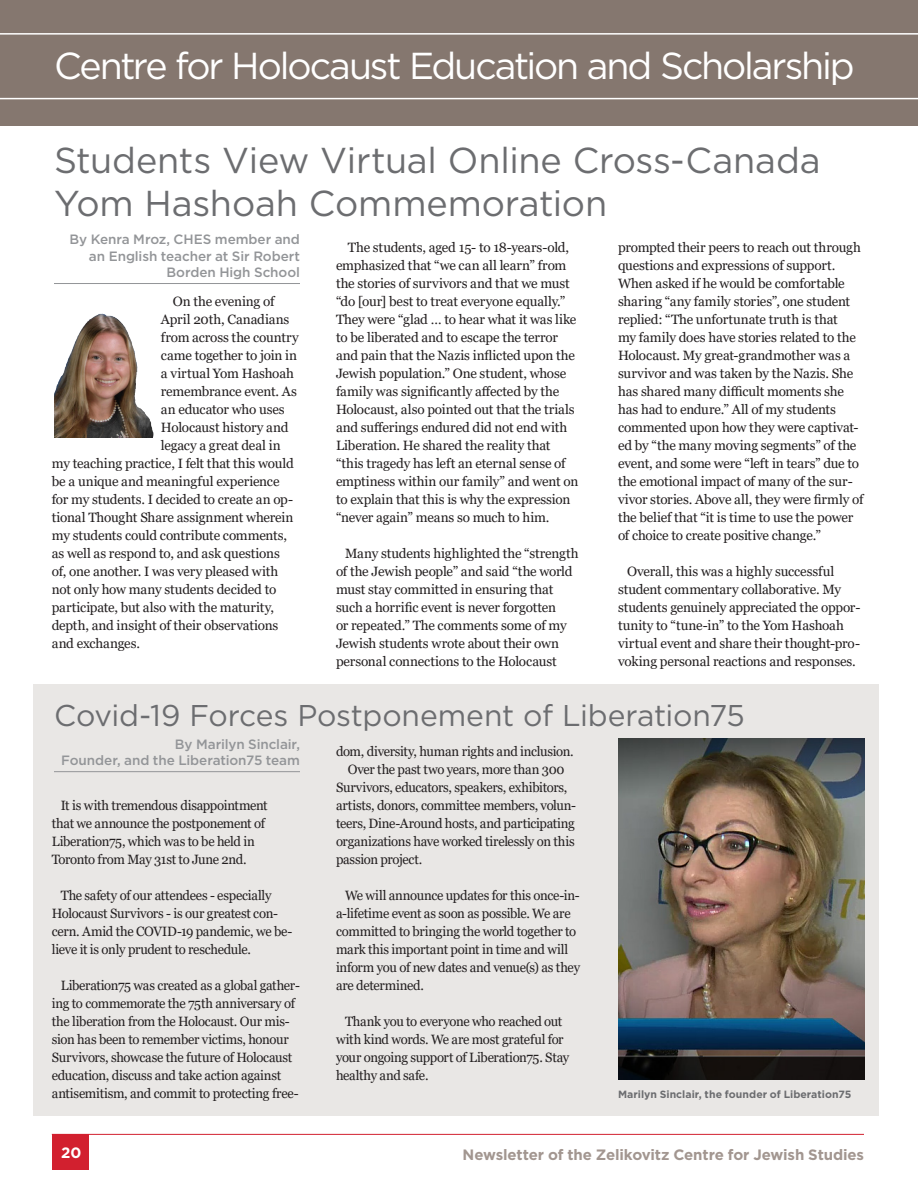
<style>
.page{position:relative;width:918px;height:1188px;background:#fff}
.page>*{position:absolute;margin:0;border:0;box-sizing:border-box;transform-origin:0 0}
.title_GM{font:37.5px "Gotham";letter-spacing:-.055em;color:#fff}
.headline{font:36px/43.2px "Gotham";letter-spacing:-.005em;color:#6c6d70}
.headline-2{font:30px "Gotham";letter-spacing:-.01em;color:#6c6d70}
.t1{font:700 15px "Gotham";letter-spacing:-.01em;color:#a29690}
.t2{font:700 15px "Gotham";color:#fff}
.body{font:13.5px/18px "Georgia";letter-spacing:-.015em;color:#231f20}
.By-line{font:500 13.5px/16.5px "Gotham";letter-spacing:-.005em;color:#939598;text-align:right}
.t3{font:700 10.5px "Gotham";letter-spacing:.005em;color:#6c6d70}
</style>
<div class="page">
<div style="left:0;top:0;width:918px;height:126px;background:#85776f"></div>
<hr style="left:0;top:98px;width:918px;height:1px;background:#fff">
<hr style="left:0;top:33px;width:918px;height:2px;background:#fff">
<hr style="left:54px;top:283px;width:246px;height:1px;background:#939598">
<img style="left:54px;top:314px;width:99px;height:124px">
<div style="left:33px;top:684px;width:846px;height:432px;background:#e9e7e5"></div>
<hr style="left:54px;top:771px;width:246px;height:1px;background:#939598">
<img style="left:618px;top:738px;width:247px;height:342px">
<div style="left:52px;top:1134px;width:36px;height:35px;background:#d2202f"></div>
<hr style="left:52px;top:1134px;width:812px;height:1px;background:#d2202f">
<p class="title_GM" style="left:54px;top:41px;width:802px">Centre for Holocaust Education and Scholarship</p>
<p class="headline" style="left:54px;top:138px;width:768px">Students View Virtual Online Cross-Canada<br>Yom Hashoah Commemoration</p>
<p class="By-line" style="left:70px;top:231px;width:232px">By Kenra Mroz, CHES member and an English teacher at Sir Robert<br>Borden High School</p>
<p class="body" style="left:336px;top:239px;width:244px;text-indent:12px">The students, aged 15- to 18-years-old, emphasized that “we can all learn” from the stories of survivors and that we must “do [our] best to treat everyone equally.” They were “glad … to hear what it was like to be liberated and to escape the terror and pain that the Nazis inflicted upon the Jewish population.” One student, whose family was significantly affected by the Holocaust, also pointed out that the trials and sufferings endured did not end with Liberation. He shared the reality that “this tragedy has left an eternal sense of emptiness within our family” and went on to explain that this is why the expression “never again” means so much to him.</p>
<p class="body" style="left:336px;top:545px;width:244px;text-indent:9px">Many students highlighted the “strength of the Jewish people” and said “the world must stay committed in ensuring that such a horrific event is never forgotten<br>or repeated.” The comments some of my Jewish students wrote about their own personal connections to the Holocaust</p>
<p class="body" style="left:618px;top:239px;width:247px">prompted their peers to reach out through questions and expressions of support.<br>When asked if he would be comfortable sharing “any family stories”, one student replied: “The unfortunate truth is that<br>my family does have stories related to the Holocaust. My great-grandmother was a survivor and was taken by the Nazis. She has shared many difficult moments she has had to endure.” All of my students commented upon how they were captivat&shy;ed by “the many moving segments” of the event, and some were “left in tears” due to the emotional impact of many of the sur&shy;vivor stories. Above all, they were firmly of the belief that “it is time to use the power of choice to create positive change.”</p>
<p class="body" style="left:618px;top:563px;width:244px;text-indent:9px">Overall, this was a highly successful student commentary collaborative. My students genuinely appreciated the oppor&shy;tunity to “tune-in” to the Yom Hashoah virtual event and share their thought-pro&shy;voking personal reactions and responses.</p>
<p class="body" style="left:173px;top:293px;width:103px">On the evening of</p>
<p class="body" style="left:161px;top:311px;width:130px">April 20th, Canadians</p>
<p class="body" style="left:161px;top:329px;width:139px">from across the country</p>
<p class="body" style="left:161px;top:347px;width:138px">came together to join in</p>
<p class="body" style="left:161px;top:365px;width:135px">a virtual Yom Hashoah</p>
<p class="body" style="left:161px;top:383px;width:138px">remembrance event. As</p>
<p class="body" style="left:161px;top:401px;width:125px">an educator who uses</p>
<p class="body" style="left:161px;top:419px;width:129px">Holocaust history and</p>
<p class="body" style="left:161px;top:437px;width:121px">legacy a great deal in</p>
<p class="body" style="left:52px;top:455px;width:244px">my teaching practice, I felt that this would</p>
<p class="body" style="left:52px;top:473px;width:229px">be a unique and meaningful experience</p>
<p class="body" style="left:52px;top:491px;width:243px">for my students. I decided to create an op-</p>
<p class="body" style="left:52px;top:509px;width:243px">tional Thought Share assignment wherein</p>
<p class="body" style="left:52px;top:527px;width:237px">my students could contribute comments,</p>
<p class="body" style="left:52px;top:545px;width:230px">as well as respond to, and ask questions</p>
<p class="body" style="left:52px;top:563px;width:228px">of, one another. I was very pleased with</p>
<p class="body" style="left:52px;top:581px;width:226px">not only how many students decided to</p>
<p class="body" style="left:52px;top:599px;width:224px">participate, but also with the maturity,</p>
<p class="body" style="left:52px;top:617px;width:228px">depth, and insight of their observations</p>
<p class="body" style="left:52px;top:635px;width:90px">and exchanges.</p>
<p class="headline-2" style="left:54px;top:696px;width:693px">Covid-19 Forces Postponement of Liberation75</p>
<p class="body" style="left:336px;top:743px;width:239px">dom, diversity, human rights and inclusion.</p>
<p class="body" style="left:336px;top:761px;width:242px;text-indent:12px">Over the past two years, more than 300<br>Survivors, educators, speakers, exhibitors, artists, donors, committee members, volun&shy;teers, Dine-Around hosts, and participating organizations have worked tirelessly on this passion project.</p>
<p class="body" style="left:336px;top:887px;width:246px;text-indent:9px">We will announce updates for this once-in&shy;a-lifetime event as soon as possible. We are committed to bringing the world together to mark this important point in time and will inform you of new dates and venue(s) as they are determined.</p>
<p class="body" style="left:336px;top:1013px;width:235px;text-indent:9px">Thank you to everyone who reached out with kind words. We are most grateful for your ongoing support of Liberation75. Stay healthy and safe.</p>
<p class="t3" style="left:618px;top:1087px;width:235px">Marilyn Sinclair, the founder of Liberation75</p>
<p class="By-line" style="left:61px;top:736px;width:240px">By Marilyn Sinclair,<br>Founder, and the Liberation75 team</p>
<p class="body" style="left:52px;top:797px;width:217px;text-indent:9px">It is with tremendous disappointment that we announce the postponement of Liberation75, which was to be held in Toronto from May 31st to June 2nd.</p>
<p class="body" style="left:52px;top:887px;width:242px;text-indent:9px">The safety of our attendees - especially Holocaust Survivors - is our greatest con&shy;cern. Amid the COVID-19 pandemic, we be&shy;lieve it is only prudent to reschedule.</p>
<p class="body" style="left:52px;top:977px;width:250px;text-indent:9px">Liberation75 was created as a global gather&shy;ing to commemorate the 75th anniversary of the liberation from the Holocaust. Our mis&shy;sion has been to remember victims, honour Survivors, showcase the future of Holocaust education, discuss and take action against antisemitism, and commit to protecting free-</p>
<p class="t2" style="left:61px;top:1143px;width:22px">20</p>
<p class="t1" style="left:463px;top:1145px;width:403px">Newsletter of the Zelikovitz Centre for Jewish Studies</p>
</div>
